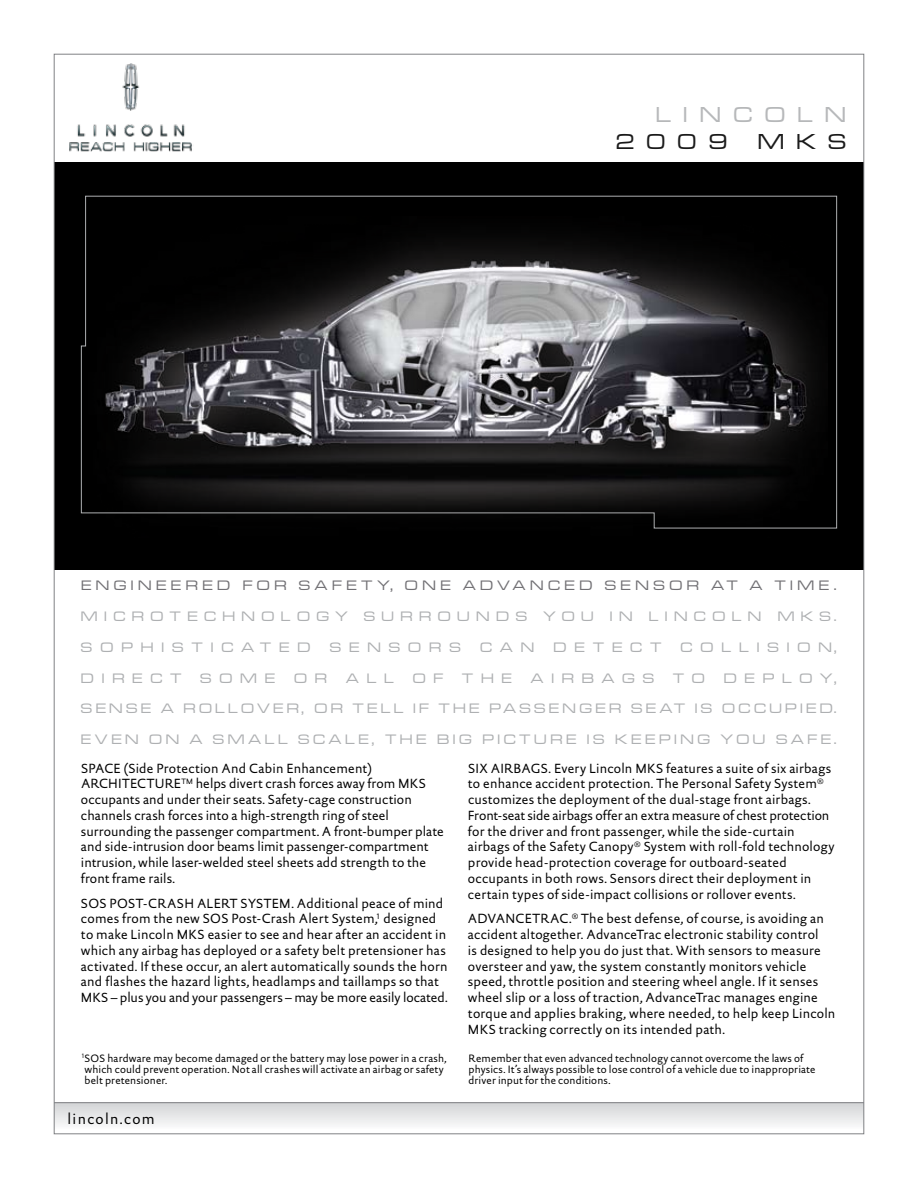
<style>
.page{position:relative;width:918px;height:1188px;background:#fff}
.page>*{position:absolute;margin:0;border:0;box-sizing:border-box;transform-origin:0 0}
.t1{font:500 expanded 22.5px "Microgramma DOT";letter-spacing:.55em;color:#aeb0b2}
.t2{font:500 expanded 22.5px "Microgramma DOT";letter-spacing:.55em;color:#000}
.t3{font:15px "DTL Documenta Sans TOT";letter-spacing:.09em;color:#000}
.t4{font:500 expanded 14.25px/30.8px "Microgramma DOT";letter-spacing:.455em;color:#aeb0b2}
.t5{font:500 expanded 14.25px "Microgramma DOT";letter-spacing:.32em;color:#717074}
.t6{font:500 expanded 14.25px "Microgramma DOT";letter-spacing:.56em;color:#aeb0b2}
.t7{font:13.5px/15.8px "DTL Documenta Sans TOT";letter-spacing:.015em;color:#000}
.t8{font:10.8px/11.2px "DTL Documenta Sans TOT";letter-spacing:.015em;color:#000}
</style>
<div class="page">
<svg style="left:56px;top:1103px;width:806px;height:22px"></svg>
<div style="left:54px;top:162px;width:810px;height:27px;background:#000"></div>
<hr style="left:54px;top:1102px;width:810px;height:1px;background:#808285">
<img style="left:69px;top:63px;width:123px;height:89px">
<div style="left:54px;top:188px;width:810px;height:355px;background:#000"></div>
<svg style="left:85px;top:195px;width:752px;height:334px"></svg>
<img style="left:80px;top:216px;width:748px;height:313px">
<div style="left:54px;top:543px;width:810px;height:27px;background:#000"></div>
<h1 class="t1" style="left:656px;top:101px;width:192px">LINCOLN</h1>
<h1 class="t2" style="left:615px;top:128px;width:114px">2009</h1>
<h1 class="t2" style="left:758px;top:128px;width:90px">MKS</h1>
<p class="t5" style="left:81px;top:577px;width:757px">ENGINEERED FOR SAFETY, ONE ADVANCED SENSOR AT A TIME.</p>
<p class="t4" style="left:81px;top:601px;width:758px">MICROTECHNOLOGY SURROUNDS YOU IN LINCOLN MKS.<br>SOPHISTICATED</p>
<p class="t4" style="left:330px;top:631px;width:132px">SENSORS</p>
<p class="t4" style="left:480px;top:631px;width:56px">CAN</p>
<p class="t4" style="left:554px;top:631px;width:109px">DETECT</p>
<p class="t6" style="left:681px;top:638px;width:158px">COLLISION,</p>
<p class="t4" style="left:81px;top:662px;width:758px;text-align:justify;text-indent:643px">DEPLOY, SENSE A ROLLOVER, OR TELL IF THE PASS ENGER SEAT IS OCCUPIED.<br>EVEN ON A SMALL SCALE, THE BIG PICTURE IS KEEPING YOU SAFE.</p>
<p class="t4" style="left:81px;top:662px;width:102px">DIRECT</p>
<p class="t4" style="left:200px;top:662px;width:76px">SOME</p>
<p class="t4" style="left:294px;top:662px;width:34px">O R</p>
<p class="t4" style="left:346px;top:662px;width:49px">ALL</p>
<p class="t4" style="left:413px;top:662px;width:32px">O F</p>
<p class="t4" style="left:462px;top:662px;width:51px">THE</p>
<p class="t4" style="left:531px;top:662px;width:124px">AIRBAGS</p>
<p class="t4" style="left:673px;top:662px;width:33px">T O</p>
<p class="t7" style="left:81px;top:760px;width:364px">SPACE (Side Protection And Cabin Enhancement)<br>ARCHITECTURE<sup>TM</sup> helps divert crash forces away from MKS occupants and under their seats. Safety-cage construction channels crash forces into a high-strength ring of steel surrounding the passenger compartment. A front-bumper plate and side-intrusion door beams limit passenger-compartment intrusion, while laser-welded steel sheets add strength to the front frame rails.</p>
<p class="t7" style="left:81px;top:895px;width:38px">SOS post</p>
<p class="t7" style="left:143px;top:895px;width:15px">-crash</p>
<p class="t7" style="left:81px;top:895px;width:368px;text-indent:116px">ALERT SYSTEM. Additional peace of mind comes from the new SOS Post-Crash Alert System,<sup>1</sup> designed to make Lincoln MKS easier to see and hear after an accident in which any airbag has deployed or a safety belt pretensioner has activated. If these occur, an alert automatically sounds the horn and flashes the hazard lights, headlamps and taillamps so that MKS – plus you and your passengers – may be more easily located.</p>
<p class="t7" style="left:468px;top:760px;width:368px">SIX AIRBAGS. Every Lincoln MKS features a suite of six airbags to enhance accident protection. The Personal Safety System<sup>® </sup>customizes the deployment of the dual-stage front airbags.<br>Front-seat side airbags offer an extra measure of chest protection for the driver and front passenger, while the side-curtain airbags of the Safety Canopy<sup>®</sup> System with roll-fold technology provide head-protection coverage for outboard-seated occupants in both rows. Sensors direct their deployment in certain types of side-impact collisions or rollover events.</p>
<p class="t7" style="left:468px;top:911px;width:11px">advancetrac</p>
<p class="t7" style="left:468px;top:911px;width:369px;text-indent:101px">.<sup>®</sup> The best defense, of course, is avoiding an accident altogether. AdvanceTrac electronic stability control<br>is designed to help you do just that. With sensors to measure oversteer and yaw, the system constantly monitors vehicle speed, throttle position and steering wheel angle. If it senses wheel slip or a loss of traction, AdvanceTrac manages engine torque and applies braking, where needed, to help keep Lincoln MKS tracking correctly on its intended path.</p>
<p class="t8" style="left:85px;top:1053px;width:363px;text-indent:-4px"><sup>1</sup>SOS hardware may become damaged or the battery may lose power in a crash, which could prevent operation. Not all crashes will activate an airbag or safety belt pretensioner.</p>
<p class="t8" style="left:469px;top:1053px;width:348px">Remember that even advanced technology cannot overcome the laws of physics. It’s always possible to lose control of a vehicle due to inappropriate driver input for the conditions.</p>
<p class="t3" style="left:68px;top:1110px;width:89px">lincoln.com</p>
</div>
